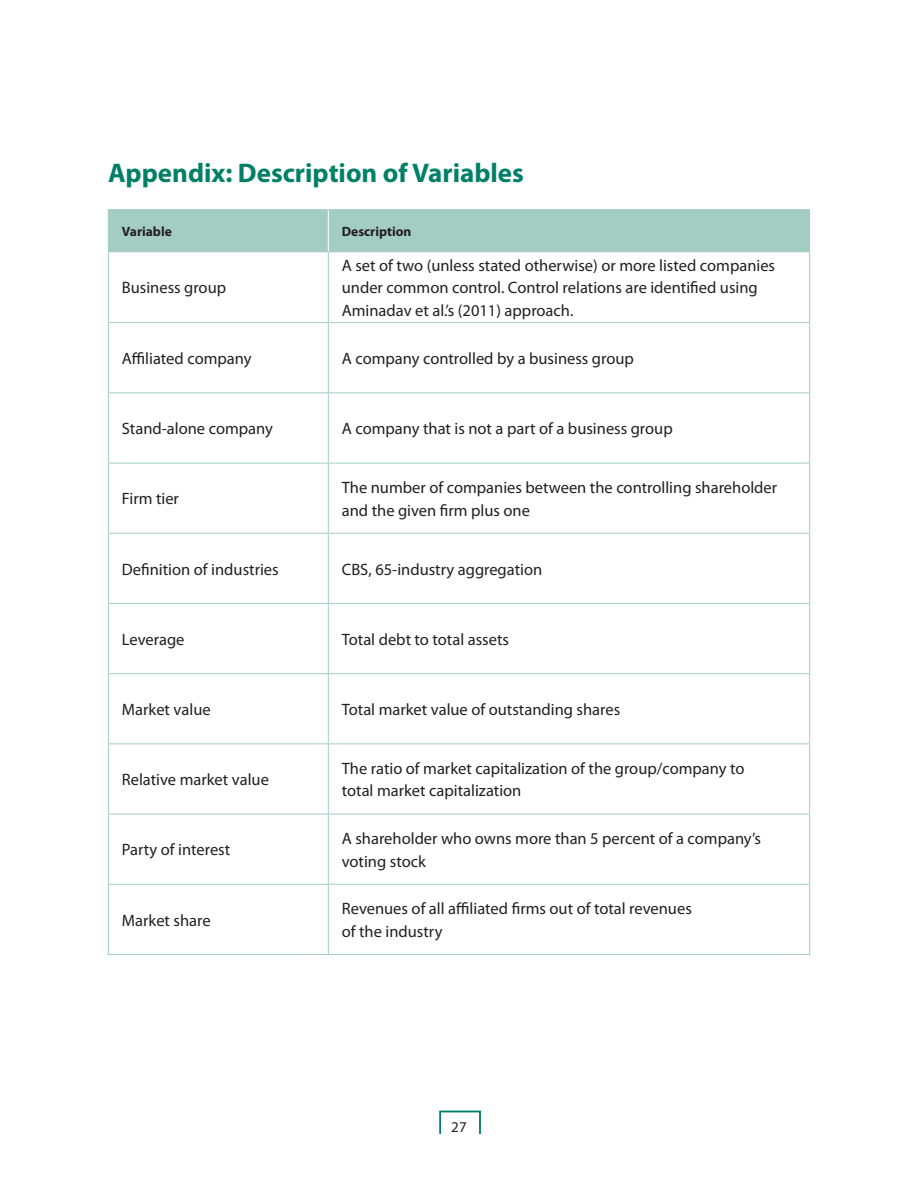
<style>
.page{position:relative;width:918px;height:1188px;background:#fff}
.page>*{position:absolute;margin:0;border:0;box-sizing:border-box;transform-origin:0 0}
.t1{font:700 27px "Myriad Pro";color:#008066}
.t2{font:16.5px/22.5px "Myriad Pro";color:#231f20}
.t3{font:15px "Myriad Pro";color:#231f20}
.t4{font:700 13.5px "Myriad Pro";color:#231f20}
</style>
<div class="page">
<div style="left:440px;top:1111px;width:41px;height:24px;border:2px solid #008066"></div>
<div style="left:109px;top:210px;width:700px;height:41px;background:#a3ccc3"></div>
<hr style="left:108px;top:209px;width:220px;height:1px;background:#a3ccc3">
<hr style="left:108px;top:210px;width:1px;height:41px;background:#a3ccc3">
<hr style="left:328px;top:209px;width:482px;height:1px;background:#a3ccc3">
<hr style="left:809px;top:210px;width:1px;height:41px;background:#a3ccc3">
<hr style="left:108px;top:251px;width:220px;height:1px;background:#a3ccc3">
<hr style="left:108px;top:252px;width:1px;height:70px;background:#a3ccc3">
<hr style="left:328px;top:251px;width:482px;height:1px;background:#a3ccc3">
<hr style="left:328px;top:252px;width:1px;height:70px;background:#a3ccc3">
<hr style="left:809px;top:252px;width:1px;height:70px;background:#a3ccc3">
<hr style="left:108px;top:322px;width:220px;height:1px;background:#a3ccc3">
<hr style="left:108px;top:323px;width:1px;height:69px;background:#a3ccc3">
<hr style="left:328px;top:322px;width:482px;height:1px;background:#a3ccc3">
<hr style="left:328px;top:323px;width:1px;height:69px;background:#a3ccc3">
<hr style="left:809px;top:323px;width:1px;height:69px;background:#a3ccc3">
<hr style="left:108px;top:392px;width:220px;height:1px;background:#a3ccc3">
<hr style="left:108px;top:393px;width:1px;height:70px;background:#a3ccc3">
<hr style="left:328px;top:392px;width:482px;height:1px;background:#a3ccc3">
<hr style="left:328px;top:393px;width:1px;height:70px;background:#a3ccc3">
<hr style="left:809px;top:393px;width:1px;height:70px;background:#a3ccc3">
<hr style="left:108px;top:463px;width:220px;height:1px;background:#a3ccc3">
<hr style="left:108px;top:463px;width:1px;height:70px;background:#a3ccc3">
<hr style="left:328px;top:463px;width:482px;height:1px;background:#a3ccc3">
<hr style="left:328px;top:463px;width:1px;height:70px;background:#a3ccc3">
<hr style="left:809px;top:463px;width:1px;height:70px;background:#a3ccc3">
<hr style="left:108px;top:533px;width:220px;height:1px;background:#a3ccc3">
<hr style="left:108px;top:534px;width:1px;height:69px;background:#a3ccc3">
<hr style="left:328px;top:533px;width:482px;height:1px;background:#a3ccc3">
<hr style="left:328px;top:534px;width:1px;height:69px;background:#a3ccc3">
<hr style="left:809px;top:534px;width:1px;height:69px;background:#a3ccc3">
<hr style="left:108px;top:603px;width:220px;height:1px;background:#a3ccc3">
<hr style="left:108px;top:604px;width:1px;height:69px;background:#a3ccc3">
<hr style="left:328px;top:603px;width:482px;height:1px;background:#a3ccc3">
<hr style="left:328px;top:604px;width:1px;height:69px;background:#a3ccc3">
<hr style="left:809px;top:604px;width:1px;height:69px;background:#a3ccc3">
<hr style="left:108px;top:673px;width:220px;height:1px;background:#a3ccc3">
<hr style="left:108px;top:674px;width:1px;height:69px;background:#a3ccc3">
<hr style="left:328px;top:673px;width:482px;height:1px;background:#a3ccc3">
<hr style="left:328px;top:674px;width:1px;height:69px;background:#a3ccc3">
<hr style="left:809px;top:674px;width:1px;height:69px;background:#a3ccc3">
<hr style="left:108px;top:743px;width:220px;height:1px;background:#a3ccc3">
<hr style="left:108px;top:744px;width:1px;height:70px;background:#a3ccc3">
<hr style="left:328px;top:743px;width:482px;height:1px;background:#a3ccc3">
<hr style="left:328px;top:744px;width:1px;height:70px;background:#a3ccc3">
<hr style="left:809px;top:744px;width:1px;height:70px;background:#a3ccc3">
<hr style="left:108px;top:814px;width:220px;height:1px;background:#a3ccc3">
<hr style="left:108px;top:814px;width:1px;height:70px;background:#a3ccc3">
<hr style="left:328px;top:814px;width:482px;height:1px;background:#a3ccc3">
<hr style="left:328px;top:814px;width:1px;height:70px;background:#a3ccc3">
<hr style="left:809px;top:814px;width:1px;height:70px;background:#a3ccc3">
<hr style="left:108px;top:884px;width:220px;height:1px;background:#a3ccc3">
<hr style="left:108px;top:885px;width:1px;height:69px;background:#a3ccc3">
<hr style="left:328px;top:884px;width:482px;height:1px;background:#a3ccc3">
<hr style="left:328px;top:885px;width:1px;height:69px;background:#a3ccc3">
<hr style="left:809px;top:885px;width:1px;height:69px;background:#a3ccc3">
<hr style="left:108px;top:954px;width:220px;height:1px;background:#a3ccc3">
<hr style="left:328px;top:954px;width:482px;height:1px;background:#a3ccc3">
<hr style="left:328px;top:210px;width:1px;height:41px;background:#fff">
<h1 class="t1" style="left:108px;top:156px;width:417px">Appendix: Description of Variables</h1>
<p class="t4" style="left:122px;top:222px;width:52px">Variable</p>
<p class="t4" style="left:342px;top:222px;width:71px">Description</p>
<p class="t2" style="left:122px;top:276px;width:106px">Business group</p>
<p class="t2" style="left:342px;top:254px;width:435px">A set of two (unless stated otherwise) or more listed companies under common control. Control relations are identified using<br>Aminadav et al.’s (2011) approach.</p>
<p class="t2" style="left:122px;top:347px;width:131px">Affiliated company</p>
<p class="t2" style="left:342px;top:347px;width:294px">A company controlled by a business group</p>
<p class="t2" style="left:122px;top:417px;width:153px">Stand-alone company</p>
<p class="t2" style="left:342px;top:417px;width:332px">A company that is not a part of a business group</p>
<p class="t2" style="left:122px;top:487px;width:59px">Firm tier</p>
<p class="t2" style="left:342px;top:476px;width:437px">The number of companies between the controlling shareholder and the given firm plus one</p>
<p class="t2" style="left:122px;top:558px;width:158px">Definition of industries</p>
<p class="t2" style="left:342px;top:558px;width:202px">CBS, 65-industry aggregation</p>
<p class="t2" style="left:122px;top:628px;width:64px">Leverage</p>
<p class="t2" style="left:342px;top:628px;width:169px">Total debt to total assets</p>
<p class="t2" style="left:122px;top:698px;width:90px">Market value</p>
<p class="t2" style="left:342px;top:698px;width:280px">Total market value of outstanding shares</p>
<p class="t2" style="left:122px;top:768px;width:149px">Relative market value</p>
<p class="t2" style="left:342px;top:757px;width:404px">The ratio of market capitalization of the group/company to total market capitalization</p>
<p class="t2" style="left:122px;top:838px;width:110px">Party of interest</p>
<p class="t2" style="left:342px;top:827px;width:421px">A shareholder who owns more than 5 percent of a company’s voting stock</p>
<p class="t2" style="left:122px;top:909px;width:90px">Market share</p>
<p class="t2" style="left:342px;top:897px;width:352px">Revenues of all affiliated firms out of total revenues of the industry</p>
<p class="t3" style="left:451px;top:1117px;width:17px">27</p>
</div>
